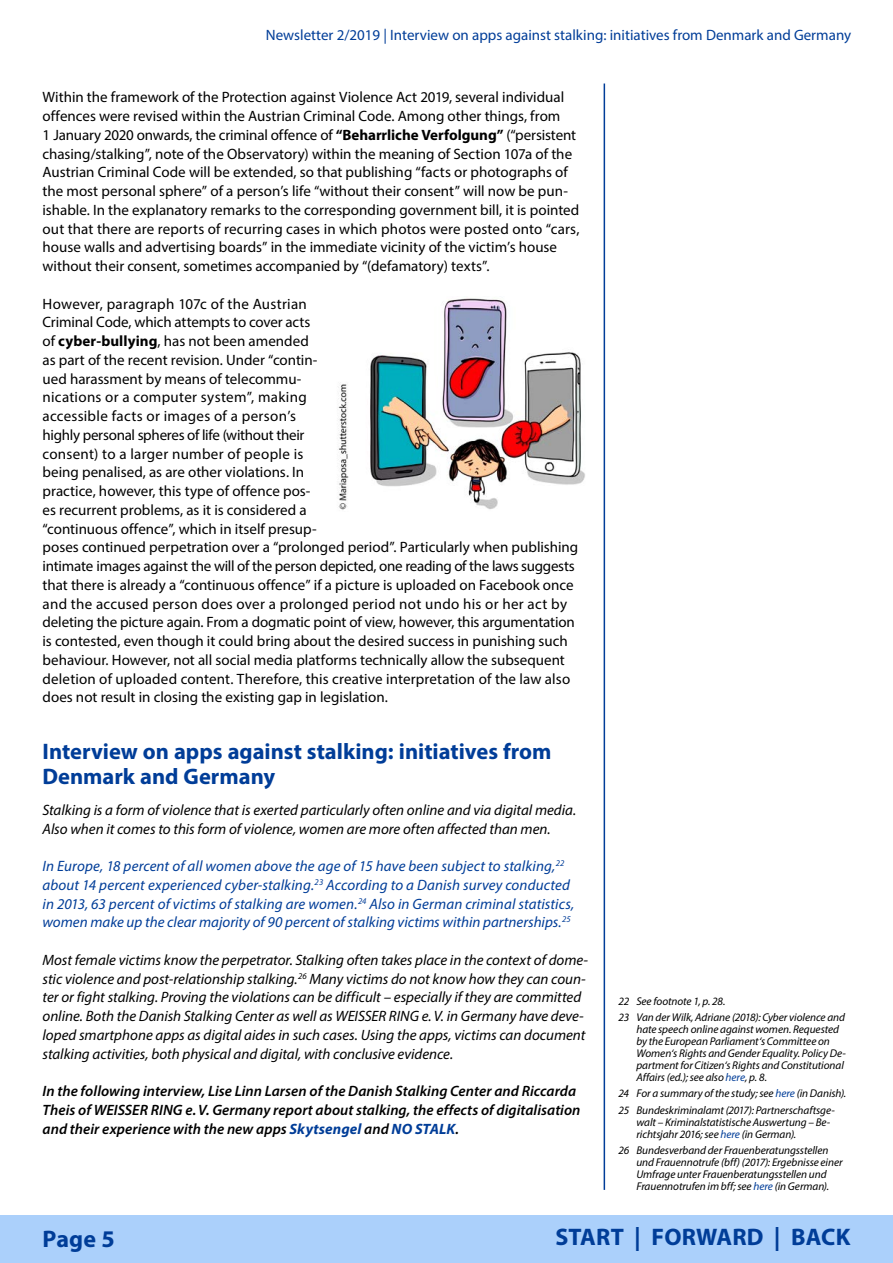
<style>
.page{position:relative;width:893px;height:1263px;background:#fff}
.page>*{position:absolute;margin:0;border:0;box-sizing:border-box;transform-origin:0 0}
.t1{font:700 24px "Myriad Pro";letter-spacing:.01em;color:#003d98}
.t2{font:700 22.5px/25.5px "Myriad Pro";color:#003d98}
.t3{font:15px/18.8px "Myriad Pro";color:#000}
.t4{font:italic 15px/18.8px "Myriad Pro";color:#000}
.t5{font:italic 15px/18.8px "Myriad Pro";letter-spacing:.005em;color:#003d98}
.t6{font:italic 600 15px/18.8px "Myriad Pro";letter-spacing:.005em;color:#000}
.t7{font:15px "Myriad Pro";color:#003d98}
.t8{font:italic 11.25px/12px "Myriad Pro";letter-spacing:-.005em;color:#000}
.s1{font-weight:700}
.s2{font-weight:700;color:#003d98}
.s3{color:#003d98}
</style>
<div class="page">
<hr style="left:604px;top:84px;width:1px;height:1106px;background:#003d98">
<div style="left:0;top:1215px;width:893px;height:48px;background:#abd0fb"></div>
<img style="left:338px;top:298px;width:247px;height:212px">
<p class="t7" style="left:266px;top:26px;width:587px">Newsletter 2/2019 | Interview on apps against stalking: initiatives from Denmark and Germany</p>
<p class="t3" style="left:43px;top:88px;width:538px">Within the framework of the Protection against Violence Act 2019, several individual offences were revised within the Austrian Criminal Code. Among other things, from<br>1 January 2020 onwards, the criminal offence of <span class="s1">“Beharrliche Verfolgung”</span> (“persistent chasing/stalking”, note of the Observatory) within the meaning of Section 107a of the Austrian Criminal Code will be extended, so that publishing “facts or photographs of the most personal sphere” of a person’s life “without their consent” will now be pun&shy;ishable. In the explanatory remarks to the corresponding government bill, it is pointed out that there are reports of recurring cases in which photos were posted onto “cars, house walls and advertising boards” in the immediate vicinity of the victim’s house without their consent, sometimes accompanied by “(defamatory) texts”.</p>
<p class="t3" style="left:43px;top:294px;width:537px">However, paragraph 107c of the Austrian<br>Criminal Code, which attempts to cover acts<br>of <span class="s1">cyber-bullying</span>, has not been amended<br>as part of the recent revision. Under “contin-<br>ued harassment by means of telecommu-<br>nications or a computer system”, making<br>accessible facts or images of a person’s<br>highly personal spheres of life (without their<br>consent) to a larger number of people is<br>being penalised, as are other violations. In<br>practice, however, this type of offence pos-<br>es recurrent problems, as it is considered a<br>“continuous offence”, which in itself presup-<br>poses continued perpetration over a “prolonged period”. Particularly when publishing intimate images against the will of the person depicted, one reading of the laws suggests that there is already a “continuous offence” if a picture is uploaded on Facebook once and the accused person does over a prolonged period not undo his or her act by deleting the picture again. From a dogmatic point of view, however, this argumentation is contested, even though it could bring about the desired success in punishing such behaviour. However, not all social media platforms technically allow the subsequent deletion of uploaded content. Therefore, this creative interpretation of the law also does not result in closing the existing gap in legislation.</p>
<h2 class="t2" style="left:43px;top:737px;width:510px">Interview on apps against stalking: initiatives from<br>Denmark and Germany</h2>
<p class="t4" style="left:43px;top:800px;width:535px">Stalking is a form of violence that is exerted particularly often online and via digital media.<br>Also when it comes to this form of violence, women are more often affected than men.</p>
<p class="t5" style="left:43px;top:856px;width:533px">In Europe, 18 percent of all women above the age of 15 have been subject to stalking,<sup>22 </sup>about 14 percent experienced cyber-stalking.<sup>23</sup> According to a Danish survey conducted in 2013, 63 percent of victims of stalking are women.<sup>24</sup> Also in German criminal statistics, women make up the clear majority of 90 percent of stalking victims within partnerships.<sup>25</sup></p>
<p class="t4" style="left:43px;top:950px;width:547px">Most female victims know the perpetrator. Stalking often takes place in the context of dome&shy;stic violence and post-relationship stalking.<sup>26</sup> Many victims do not know how they can coun&shy;ter or fight stalking. Proving the violations can be difficult – especially if they are committed online. Both the Danish Stalking Center as well as WEISSER RING e.V. in Germany have deve&shy;loped smartphone apps as digital aides in such cases. Using the apps, victims can document stalking activities, both physical and digital, with conclusive evidence.</p>
<p class="t6" style="left:43px;top:1081px;width:539px">In the following interview, Lise Linn Larsen of the Danish Stalking Center and Riccarda<br>Theis of WEISSER RING e.V. Germany report about stalking, the effects of digitalisation and their experience with the new apps <span class="s2">Skytsengel</span> and <span class="s2">NO STALK</span>.</p>
<p class="t8" style="left:618px;top:993px;width:228px;line-height:16.2px">22 See footnote 1, p. 28.<br>23 Van der Wilk, Adriane (2018): Cyber violence and</p>
<p class="t8" style="left:636px;top:1023px;width:211px">hate speech online against women. Requested by the European Parliament‘s Committee on Women‘s Rights and Gender Equality. Policy De&shy;partment for Citizen‘s Rights and Constitutional Affairs (ed.); see also <span class="s3">here</span>, p. 8.</p>
<p class="t8" style="left:618px;top:1085px;width:229px;line-height:16.2px">24 For a summary of the study; see <span class="s3">here</span> (in Danish).<br>25 Bundeskriminalamt (2017): Partnerschaftsge-</p>
<p class="t8" style="left:636px;top:1116px;width:195px">walt – Kriminalstatistische Auswertung – Be&shy;richtsjahr 2016; see <span class="s3">here</span> (in German).</p>
<p class="t8" style="left:636px;top:1144px;width:208px;text-indent:-18px">26 Bundesverband der Frauenberatungsstellen und Frauennotrufe (bff) (2017): Ergebnisse einer Umfrage unter Frauenberatungsstellen und Frauennotrufen im bff; see <span class="s3">here</span> (in German).</p>
<h1 class="t1" style="left:43px;top:1223px;width:74px">Page 5</h1>
<p class="t1" style="left:555px;top:1222px;width:297px">START | FORWARD | BACK</p>
</div>
